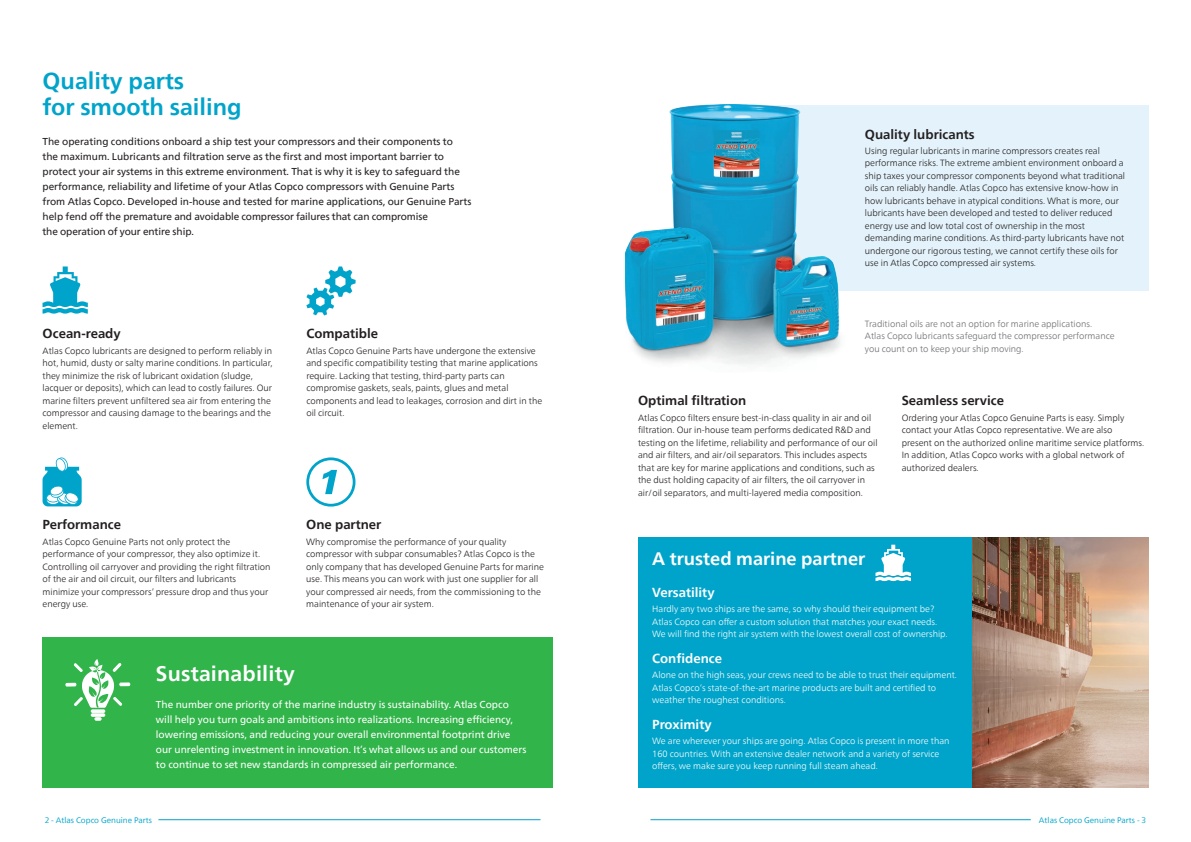
<style>
.page{position:relative;width:1191px;height:842px;background:#fff}
.page>*{position:absolute;margin:0;border:0;box-sizing:border-box;transform-origin:0 0}
.Head_title{font:700 23px/26px "Neue Frutiger World";color:#00a4ca}
.Headline_level_01{font:700 21px "Neue Frutiger World";letter-spacing:.01em;color:#fff}
.Title_2{font:700 18px "Neue Frutiger World";color:#fff}
.Subtitle{font:700 13px "Neue Frutiger World";color:#231f20}
.Subtitle-2{font:700 13px "Neue Frutiger World";color:#fff}
.intro{font:10px/15px "Neue Frutiger World";color:#231f20}
.Headline_level_01-2{font:10px/15px "Neue Frutiger World";color:#fff}
.Body{font:300 9px/12.5px "Neue Frutiger World";color:#231f20}
.Body-2{font:300 9px/12.5px "Neue Frutiger World";color:#fff}
.Body-3{font:300 9px/12.5px "Neue Frutiger World";color:#6c6d70}
.t1{font:8px "Neue Frutiger World";color:#00a4ca}
</style>
<div class="page">
<hr style="left:158px;top:819px;width:382px;height:1px;background:#00a4ca">
<hr style="left:650px;top:819px;width:380px;height:1px;background:#00a4ca">
<div style="left:755px;top:105px;width:393px;height:185px;background:#e4f3fb"></div>
<svg style="left:43px;top:266px;width:45px;height:48px"></svg>
<svg style="left:306px;top:266px;width:49px;height:49px"></svg>
<svg style="left:43px;top:457px;width:39px;height:49px"></svg>
<svg style="left:306px;top:457px;width:49px;height:50px"></svg>
<img style="left:624px;top:105px;width:230px;height:260px">
<div style="left:43px;top:637px;width:510px;height:150px;background:#31b44a"></div>
<svg style="left:65px;top:659px;width:66px;height:61px"></svg>
<div style="left:638px;top:537px;width:334px;height:250px;background:#00a4ca"></div>
<img style="left:972px;top:537px;width:176px;height:250px">
<svg style="left:875px;top:545px;width:36px;height:36px"></svg>
<p class="Head_title" style="left:43px;top:67px;width:201px">Quality parts<br>for smooth sailing</p>
<p class="intro" style="left:43px;top:134px;width:430px">The operating conditions onboard a ship test your compressors and their components to<br>the maximum. Lubricants and filtration serve as the first and most important barrier to protect your air systems in this extreme environment. That is why it is key to safeguard the performance, reliability and lifetime of your Atlas Copco compressors with Genuine Parts from Atlas Copco. Developed in-house and tested for marine applications, our Genuine Parts help fend off the premature and avoidable compressor failures that can compromise<br>the operation of your entire ship.</p>
<p class="Subtitle" style="left:43px;top:322px;width:80px">Ocean-ready</p>
<p class="Body" style="left:43px;top:344px;width:231px">Atlas Copco lubricants are designed to perform reliably in hot, humid, dusty or salty marine conditions. In particular, they minimize the risk of lubricant oxidation (sludge, lacquer or deposits), which can lead to costly failures. Our marine filters prevent unfiltered sea air from entering the compressor and causing damage to the bearings and the element.</p>
<p class="Subtitle" style="left:306px;top:322px;width:73px">Compatible</p>
<p class="Body" style="left:306px;top:344px;width:237px">Atlas Copco Genuine Parts have undergone the extensive and specific compatibility testing that marine applications require. Lacking that testing, third-party parts can compromise gaskets, seals, paints, glues and metal components and lead to leakages, corrosion and dirt in the oil circuit.</p>
<p class="Subtitle" style="left:43px;top:513px;width:80px">Performance</p>
<p class="Body" style="left:43px;top:535px;width:230px">Atlas Copco Genuine Parts not only protect the performance of your compressor, they also optimize it.<br>Controlling oil carryover and providing the right filtration of the air and oil circuit, our filters and lubricants minimize your compressors’ pressure drop and thus your energy use.</p>
<p class="Subtitle" style="left:306px;top:513px;width:77px">One partner</p>
<p class="Body" style="left:306px;top:535px;width:239px">Why compromise the performance of your quality compressor with subpar consumables? Atlas Copco is the only company that has developed Genuine Parts for marine use. This means you can work with just one supplier for all your compressed air needs, from the commissioning to the maintenance of your air system.</p>
<p class="Headline_level_01" style="left:156px;top:655px;width:140px">Sustainability</p>
<p class="Headline_level_01-2" style="left:156px;top:697px;width:372px">The number one priority of the marine industry is sustainability. Atlas Copco will help you turn goals and ambitions into realizations. Increasing efficiency, lowering emissions, and reducing your overall environmental footprint drive our unrelenting investment in innovation. It’s what allows us and our customers to continue to set new standards in compressed air performance.</p>
<p class="Subtitle" style="left:865px;top:123px;width:111px">Quality lubricants</p>
<p class="Body" style="left:865px;top:145px;width:262px">Using regular lubricants in marine compressors creates real performance risks. The extreme ambient environment onboard a ship taxes your compressor components beyond what traditional oils can reliably handle. Atlas Copco has extensive know-how in how lubricants behave in atypical conditions. What is more, our lubricants have been developed and tested to deliver reduced energy use and low total cost of ownership in the most demanding marine conditions. As third-party lubricants have not undergone our rigorous testing, we cannot certify these oils for use in Atlas Copco compressed air systems.</p>
<p class="Body-3" style="left:865px;top:317px;width:251px">Traditional oils are not an option for marine applications.<br>Atlas Copco lubricants safeguard the compressor performance you count on to keep your ship moving.</p>
<p class="Subtitle" style="left:638px;top:389px;width:110px">Optimal filtration</p>
<p class="Body" style="left:638px;top:411px;width:241px">Atlas Copco filters ensure best-in-class quality in air and oil filtration. Our in-house team performs dedicated R&amp;D and testing on the lifetime, reliability and performance of our oil and air filters, and air/oil separators. This includes aspects that are key for marine applications and conditions, such as the dust holding capacity of air filters, the oil carryover in air/oil separators, and multi-layered media composition.</p>
<p class="Subtitle" style="left:901px;top:389px;width:104px">Seamless service</p>
<p class="Body" style="left:901px;top:411px;width:244px">Ordering your Atlas Copco Genuine Parts is easy. Simply contact your Atlas Copco representative. We are also present on the authorized online maritime service platforms.<br>In addition, Atlas Copco works with a global network of authorized dealers.</p>
<p class="Title_2" style="left:652px;top:543px;width:214px">A trusted marine partner</p>
<p class="Subtitle-2" style="left:652px;top:581px;width:64px">Versatility</p>
<p class="Body-2" style="left:652px;top:603px;width:297px">Hardly any two ships are the same, so why should their equipment be?<br>Atlas Copco can offer a custom solution that matches your exact needs.<br>We will find the right air system with the lowest overall cost of ownership.</p>
<p class="Subtitle-2" style="left:652px;top:647px;width:71px">Confidence</p>
<p class="Body-2" style="left:652px;top:669px;width:306px">Alone on the high seas, your crews need to be able to trust their equipment.<br>Atlas Copco’s state-of-the-art marine products are built and certified to weather the roughest conditions.</p>
<p class="Subtitle-2" style="left:652px;top:713px;width:61px">Proximity</p>
<p class="Body-2" style="left:652px;top:735px;width:299px">We are wherever your ships are going. Atlas Copco is present in more than<br>160 countries. With an extensive dealer network and a variety of service offers, we make sure you keep running full steam ahead.</p>
<p class="t1" style="left:45px;top:814px;width:109px">2 - Atlas Copco Genuine Parts</p>
<p class="t1" style="left:1039px;top:814px;width:109px">Atlas Copco Genuine Parts - 3</p>
</div>
